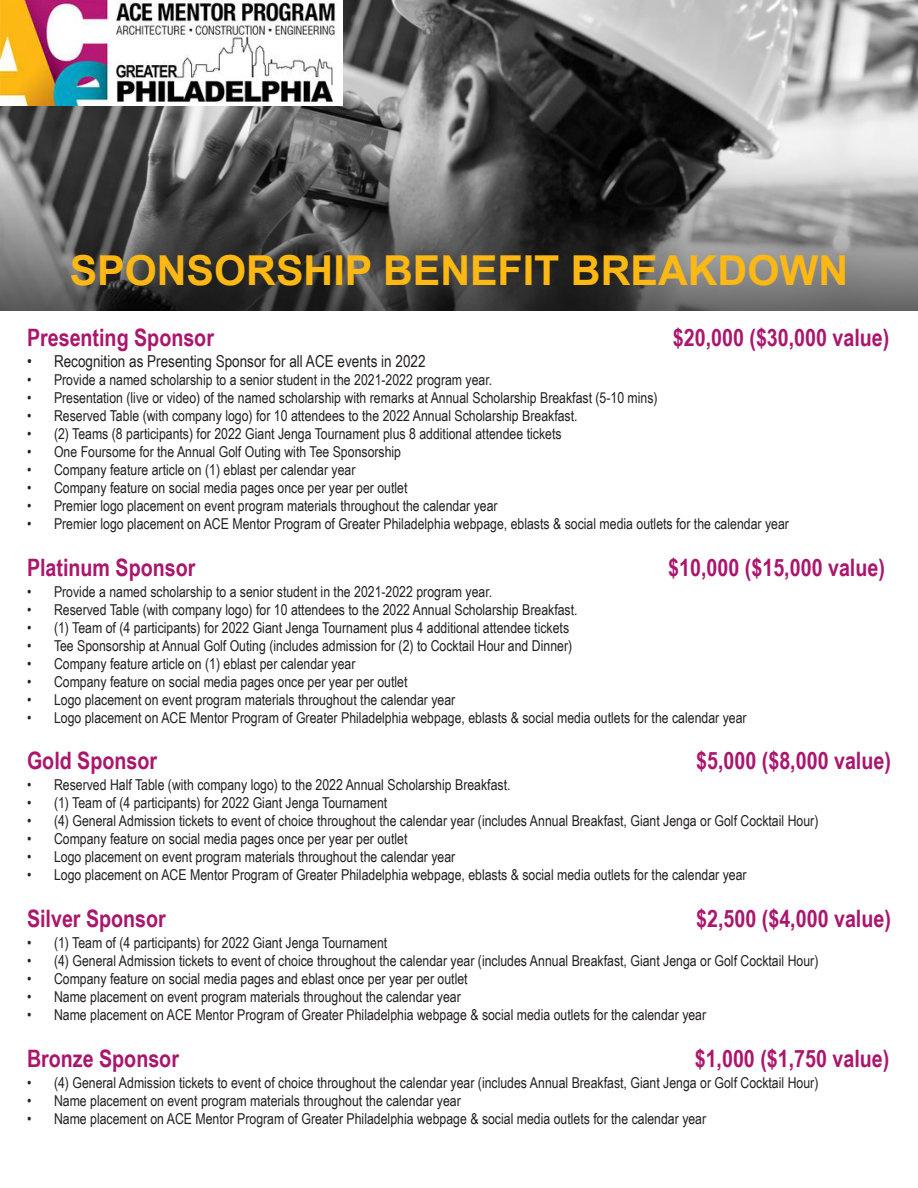
<style>
.page{position:relative;width:918px;height:1188px;background:#fff}
.page>*{position:absolute;margin:0;border:0;box-sizing:border-box;transform-origin:0 0}
.t1{font:700 41.25px "Arial";color:#fdb813}
.t2{font:700 24px "Arial Narrow";color:#ab166d}
.t3{font:16.5px "Arial Narrow";color:#231f20}
.t4{font:15px "Arial Narrow";color:#231f20}
</style>
<div class="page">
<img style="left:0;top:0;width:918px;height:310px">
<img style="left:0;top:0;width:342px;height:106px">
<p class="t1" style="left:70px;top:242px;width:780px">SPONSORSHIP BENEFIT BREAKDOWN</p>
<p class="t2" style="left:27px;top:319px;width:189px">Presenting Sponsor</p>
<p class="t2" style="left:673px;top:319px;width:218px">$20,000 ($30,000 value)</p>
<p class="t3" style="left:27px;top:349px;width:400px">• Recognition as Presenting Sponsor for all ACE events in 2022</p>
<p class="t4" style="left:27px;top:369px;width:467px">• Provide a named scholarship to a senior student in the 2021-2022 program year.</p>
<p class="t4" style="left:27px;top:387px;width:632px">• Presentation (live or video) of the named scholarship with remarks at Annual Scholarship Breakfast (5-10 mins)</p>
<p class="t4" style="left:27px;top:405px;width:552px">• Reserved Table (with company logo) for 10 attendees to the 2022 Annual Scholarship Breakfast.</p>
<p class="t4" style="left:27px;top:423px;width:536px">• (2) Teams (8 participants) for 2022 Giant Jenga Tournament plus 8 additional attendee tickets</p>
<p class="t4" style="left:27px;top:441px;width:376px">• One Foursome for the Annual Golf Outing with Tee Sponsorship</p>
<p class="t4" style="left:27px;top:459px;width:330px">• Company feature article on (1) eblast per calendar year</p>
<p class="t4" style="left:27px;top:477px;width:382px">• Company feature on social media pages once per year per outlet</p>
<p class="t4" style="left:27px;top:495px;width:472px">• Premier logo placement on event program materials throughout the calendar year</p>
<p class="t4" style="left:27px;top:513px;width:763px">• Premier logo placement on ACE Mentor Program of Greater Philadelphia webpage, eblasts &amp; social media outlets for the calendar year</p>
<p class="t2" style="left:27px;top:549px;width:170px">Platinum Sponsor</p>
<p class="t2" style="left:668px;top:549px;width:218px">$10,000 ($15,000 value)</p>
<p class="t4" style="left:27px;top:580px;width:467px">• Provide a named scholarship to a senior student in the 2021-2022 program year.</p>
<p class="t4" style="left:27px;top:598px;width:552px">• Reserved Table (with company logo) for 10 attendees to the 2022 Annual Scholarship Breakfast.</p>
<p class="t4" style="left:27px;top:616px;width:544px">• (1) Team of (4 participants) for 2022 Giant Jenga Tournament plus 4 additional attendee tickets</p>
<p class="t4" style="left:27px;top:634px;width:547px">• Tee Sponsorship at Annual Golf Outing (includes admission for (2) to Cocktail Hour and Dinner)</p>
<p class="t4" style="left:27px;top:652px;width:330px">• Company feature article on (1) eblast per calendar year</p>
<p class="t4" style="left:27px;top:670px;width:382px">• Company feature on social media pages once per year per outlet</p>
<p class="t4" style="left:27px;top:688px;width:430px">• Logo placement on event program materials throughout the calendar year</p>
<p class="t4" style="left:27px;top:706px;width:721px">• Logo placement on ACE Mentor Program of Greater Philadelphia webpage, eblasts &amp; social media outlets for the calendar year</p>
<p class="t2" style="left:27px;top:743px;width:132px">Gold Sponsor</p>
<p class="t2" style="left:696px;top:743px;width:196px">$5,000 ($8,000 value)</p>
<p class="t4" style="left:27px;top:774px;width:485px">• Reserved Half Table (with company logo) to the 2022 Annual Scholarship Breakfast.</p>
<p class="t4" style="left:27px;top:792px;width:362px">• (1) Team of (4 participants) for 2022 Giant Jenga Tournament</p>
<p class="t4" style="left:27px;top:810px;width:793px">• (4) General Admission tickets to event of choice throughout the calendar year (includes Annual Breakfast, Giant Jenga or Golf Cocktail Hour)</p>
<p class="t4" style="left:27px;top:828px;width:382px">• Company feature on social media pages once per year per outlet</p>
<p class="t4" style="left:27px;top:846px;width:430px">• Logo placement on event program materials throughout the calendar year</p>
<p class="t4" style="left:27px;top:864px;width:721px">• Logo placement on ACE Mentor Program of Greater Philadelphia webpage, eblasts &amp; social media outlets for the calendar year</p>
<p class="t2" style="left:27px;top:901px;width:140px">Silver Sponsor</p>
<p class="t2" style="left:696px;top:901px;width:196px">$2,500 ($4,000 value)</p>
<p class="t4" style="left:27px;top:932px;width:362px">• (1) Team of (4 participants) for 2022 Giant Jenga Tournament</p>
<p class="t4" style="left:27px;top:950px;width:793px">• (4) General Admission tickets to event of choice throughout the calendar year (includes Annual Breakfast, Giant Jenga or Golf Cocktail Hour)</p>
<p class="t4" style="left:27px;top:968px;width:442px">• Company feature on social media pages and eblast once per year per outlet</p>
<p class="t4" style="left:27px;top:986px;width:435px">• Name placement on event program materials throughout the calendar year</p>
<p class="t4" style="left:27px;top:1004px;width:681px">• Name placement on ACE Mentor Program of Greater Philadelphia webpage &amp; social media outlets for the calendar year</p>
<p class="t2" style="left:27px;top:1040px;width:153px">Bronze Sponsor</p>
<p class="t2" style="left:695px;top:1040px;width:196px">$1,000 ($1,750 value)</p>
<p class="t4" style="left:27px;top:1072px;width:793px">• (4) General Admission tickets to event of choice throughout the calendar year (includes Annual Breakfast, Giant Jenga or Golf Cocktail Hour)</p>
<p class="t4" style="left:27px;top:1090px;width:435px">• Name placement on event program materials throughout the calendar year</p>
<p class="t4" style="left:27px;top:1108px;width:681px">• Name placement on ACE Mentor Program of Greater Philadelphia webpage &amp; social media outlets for the calendar year</p>
</div>
